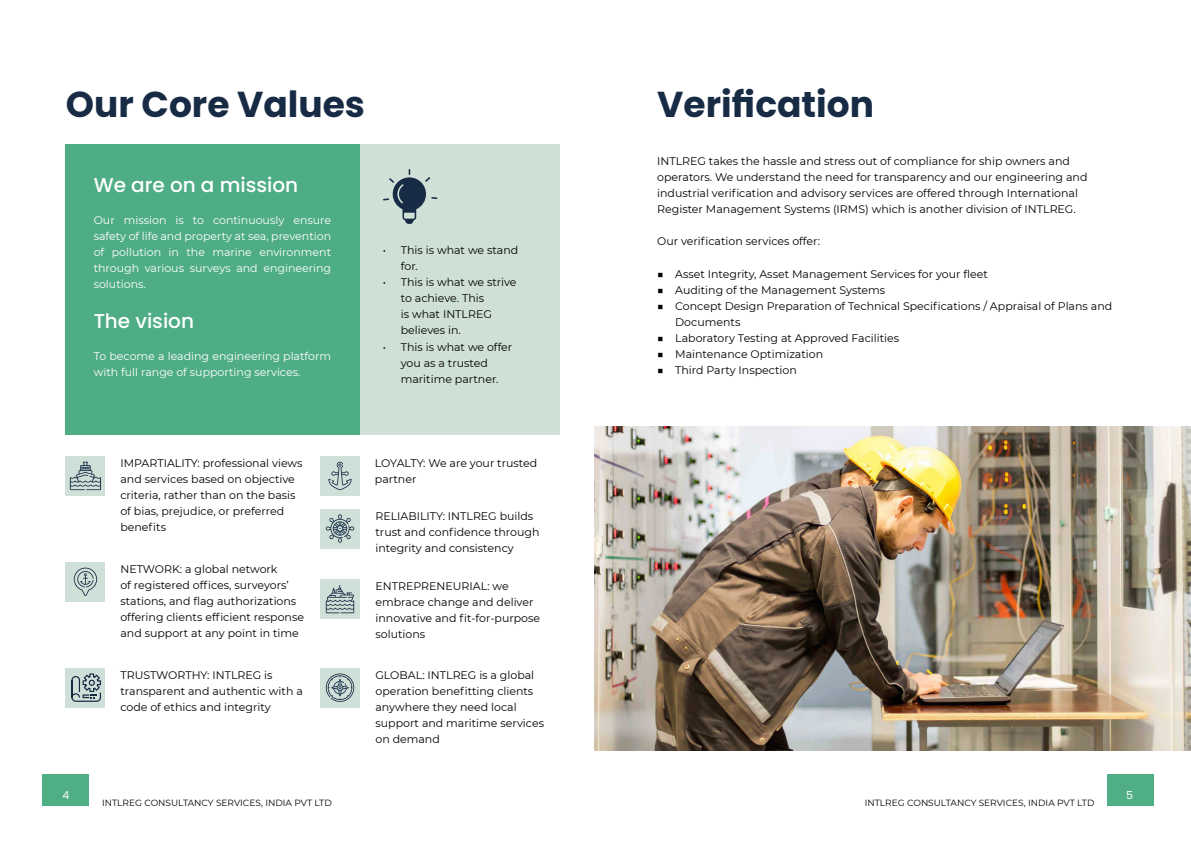
<style>
.page{position:relative;width:1191px;height:842px;background:#fff}
.page>*{position:absolute;margin:0;border:0;box-sizing:border-box;transform-origin:0 0}
.t1{font:700 36px "Poppins";color:#172b45}
.t2{font:500 20px "Poppins";color:#fff}
.t3{font:11px/16px "Montserrat";color:#000}
.t4{font:11px/16px "Montserrat";color:#fff;text-align:justify}
.t5{font:11px "Poppins";color:#fff}
.t6{font:9px "Montserrat";color:#000}
</style>
<div class="page">
<div style="left:1107px;top:774px;width:47px;height:31px;background:#50ae85"></div>
<div style="left:43px;top:774px;width:46px;height:31px;background:#50ae85"></div>
<div style="left:66px;top:144px;width:297px;height:290px;background:#4fad85"></div>
<div style="left:359px;top:144px;width:200px;height:290px;background:#cfe0d6"></div>
<svg style="left:383px;top:169px;width:54px;height:55px"></svg>
<div style="left:66px;top:456px;width:39px;height:39px;background:#cee0d7"></div>
<div style="left:66px;top:562px;width:39px;height:39px;background:#cee0d7"></div>
<div style="left:66px;top:668px;width:39px;height:39px;background:#cee0d7"></div>
<div style="left:320px;top:509px;width:39px;height:39px;background:#cee0d7"></div>
<div style="left:320px;top:580px;width:39px;height:39px;background:#cee0d7"></div>
<div style="left:320px;top:668px;width:39px;height:39px;background:#cee0d7"></div>
<div style="left:320px;top:456px;width:39px;height:39px;background:#cee0d7"></div>
<svg style="left:70px;top:462px;width:31px;height:28px"></svg>
<svg style="left:328px;top:461px;width:24px;height:29px"></svg>
<svg style="left:326px;top:514px;width:28px;height:29px"></svg>
<svg style="left:74px;top:568px;width:23px;height:28px"></svg>
<svg style="left:326px;top:673px;width:28px;height:29px"></svg>
<svg style="left:326px;top:585px;width:28px;height:28px"></svg>
<svg style="left:71px;top:673px;width:30px;height:29px"></svg>
<img style="left:594px;top:427px;width:597px;height:324px">
<h1 class="t1" style="left:66px;top:83px;width:301px">Our Core Values</h1>
<h2 class="t2" style="left:94px;top:173px;width:206px">We are on a mission</h2>
<p class="t4" style="left:94px;top:211px;width:239px">Our mission is to continuously ensure safety of life and property at sea, prevention of pollution in the marine environment through various surveys and engineering solutions.</p>
<h2 class="t2" style="left:94px;top:309px;width:102px">The vision</h2>
<p class="t4" style="left:94px;top:347px;width:239px">To become a leading engineering platform with full range of supporting services.</p>
<p class="t3" style="left:401px;top:242px;width:119px;text-indent:-18px">• This is what we stand for.</p>
<p class="t3" style="left:401px;top:274px;width:117px;text-indent:-18px">• This is what we strive to achieve. This<br>is what INTLREG believes in.</p>
<p class="t3" style="left:383px;top:338px;width:131px;text-align:center">• This is what we offer you as a trusted maritime partner.</p>
<p class="t3" style="left:120px;top:455px;width:184px">IMPARTIALITY: professional views and services based on objective criteria, rather than on the basis of bias, prejudice, or preferred benefits</p>
<p class="t3" style="left:120px;top:561px;width:185px">NETWORK: a global network<br>of registered offices, surveyors’ stations, and flag authorizations offering clients efficient response and support at any point in time</p>
<p class="t3" style="left:120px;top:666px;width:184px">TRUSTWORTHY: INTLREG is transparent and authentic with a code of ethics and integrity</p>
<p class="t3" style="left:375px;top:455px;width:164px">LOYALTY: We are your trusted partner</p>
<p class="t3" style="left:375px;top:507px;width:165px">RELIABILITY: INTLREG builds trust and confidence through integrity and consistency</p>
<p class="t3" style="left:375px;top:578px;width:166px">ENTREPRENEURIAL: we embrace change and deliver innovative and fit-for-purpose solutions</p>
<p class="t3" style="left:375px;top:666px;width:170px">GLOBAL: INTLREG is a global operation benefitting clients anywhere they need local support and maritime services on demand</p>
<h1 class="t1" style="left:657px;top:83px;width:218px">Verification</h1>
<p class="t3" style="left:657px;top:153px;width:432px">INTLREG takes the hassle and stress out of compliance for ship owners and operators. We understand the need for transparency and our engineering and industrial verification and advisory services are offered through International Register Management Systems (IRMS) which is another division of INTLREG.</p>
<p class="t3" style="left:657px;top:233px;width:164px">Our verification services offer:</p>
<p class="t3" style="left:657px;top:266px;width:332px">■ Asset Integrity, Asset Management Services for your fleet</p>
<p class="t3" style="left:657px;top:282px;width:230px">■ Auditing of the Management Systems</p>
<p class="t3" style="left:675px;top:298px;width:438px;text-indent:-18px">■ Concept Design Preparation of Technical Specifications / Appraisal of Plans and<br>Documents</p>
<p class="t3" style="left:657px;top:330px;width:243px">■ Laboratory Testing at Approved Facilities</p>
<p class="t3" style="left:657px;top:346px;width:167px">■ Maintenance Optimization</p>
<p class="t3" style="left:657px;top:362px;width:141px">■ Third Party Inspection</p>
<p class="t5" style="left:62px;top:788px;width:8px">4</p>
<p class="t5" style="left:1126px;top:788px;width:8px">5</p>
<p class="t6" style="left:102px;top:796px;width:231px">INTLREG CONSULTANCY SERVICES, INDIA PVT LTD</p>
<p class="t6" style="left:864px;top:796px;width:231px">INTLREG CONSULTANCY SERVICES, INDIA PVT LTD</p>
</div>
